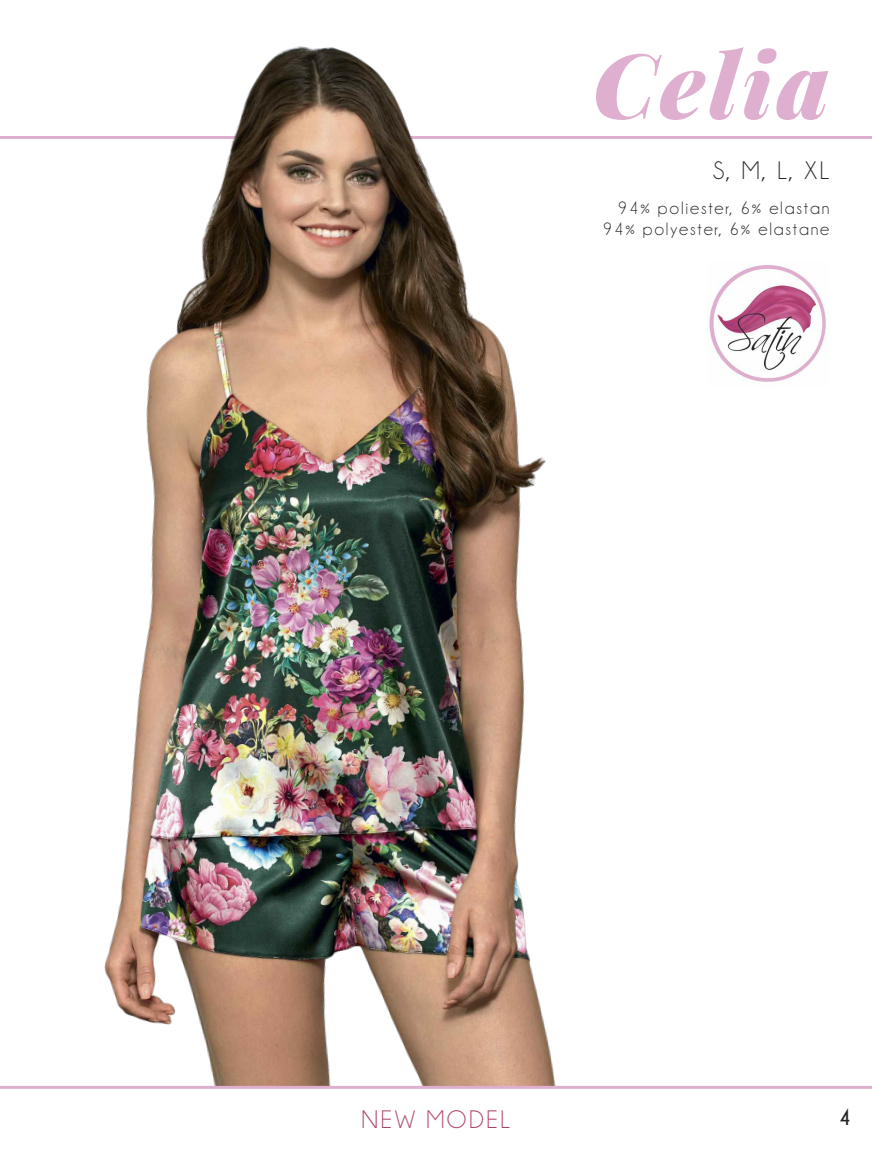
<style>
.page{position:relative;width:872px;height:1149px;background:#fff}
.page>*{position:absolute;margin:0;border:0;box-sizing:border-box;transform-origin:0 0}
.t1{font:italic 900 90px "Playfair Display";letter-spacing:.05em;color:#dfafcf}
.t2{font:25.5px "Champagne&Limousines";letter-spacing:.1em;color:#ad4167}
.t3{font:25.5px "Champagne&Limousines";color:#272526}
.t4{font:700 21px "Champagne&Limousines";color:#272526}
.t5{font:18px/21.6px "Champagne&Limousines";letter-spacing:.1em;color:#272526;text-align:right}
</style>
<div class="page">
<hr style="left:0;top:136px;width:872px;height:3px;background:#dfafcf">
<img style="left:104px;top:46px;width:452px;height:1039px">
<hr style="left:0;top:1085px;width:872px;height:3px;background:#dfafcf">
<img style="left:707px;top:265px;width:119px;height:117px">
<h1 class="t1" style="left:592px;top:11px;width:238px">Celia</h1>
<h2 class="t3" style="left:713px;top:155px;width:118px">S, M, L, XL</h2>
<p class="t5" style="left:603px;top:197px;width:228px">94% poliester, 6% elastan<br>94% polyester, 6% elastane</p>
<h2 class="t2" style="left:362px;top:1103px;width:150px">NEW MODEL</h2>
<p class="t4" style="left:838px;top:1105px;width:14px">4</p>
</div>
